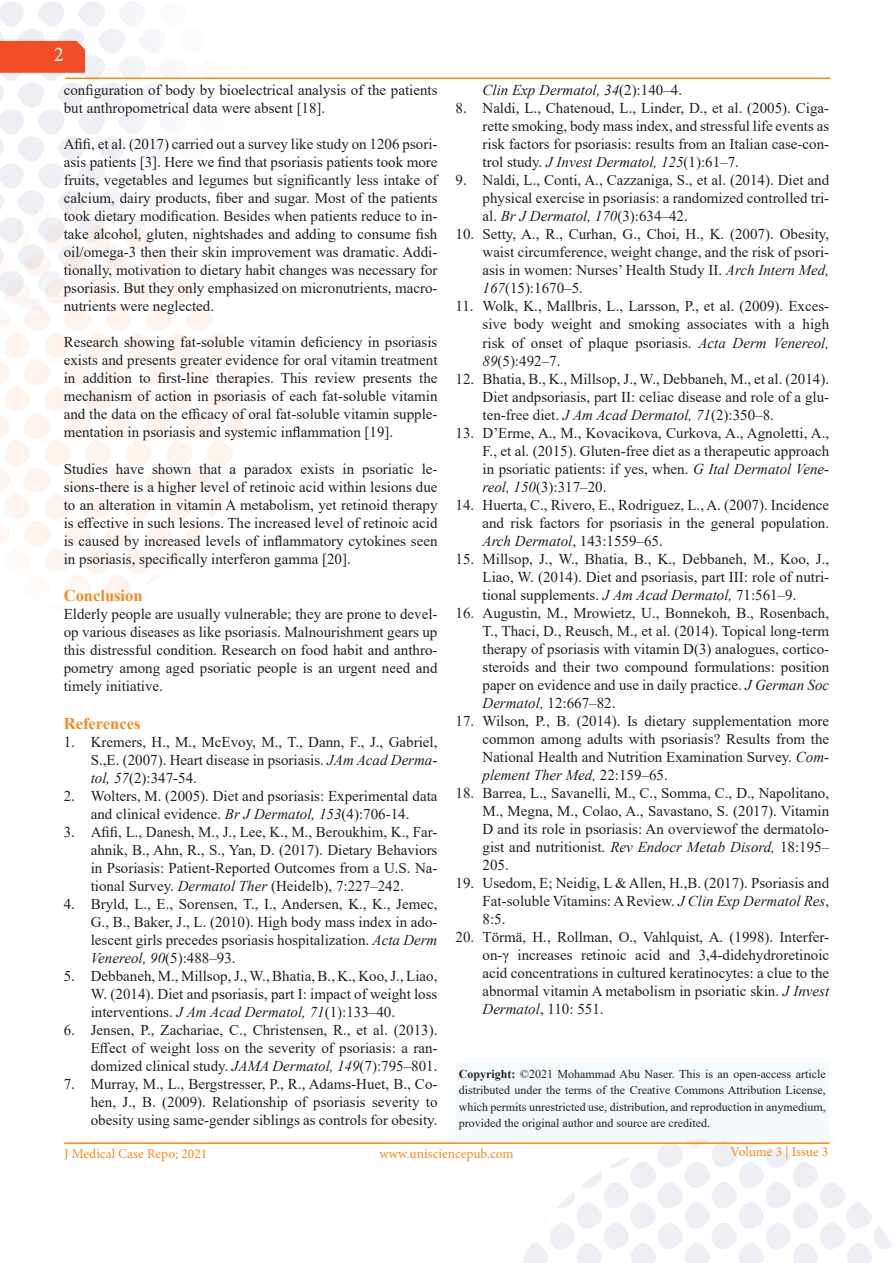
<style>
.page{position:relative;width:893px;height:1263px;background:#fff}
.page>*{position:absolute;margin:0;border:0;box-sizing:border-box;transform-origin:0 0}
.SUBHEAD{font:21px "Minion Pro";color:#fff}
.ABSTRACT{font:700 16.5px "Times New Roman";color:#f68b1f}
.ABSTRACT-2{font:15px/18px "Times New Roman";color:#231f20;text-align:justify}
.t1{font:italic 15px "Times New Roman";color:#231f20}
.t2{font:13.5px "Minion Pro";color:#f68b21}
.t3{font:12px/16.5px "Times New Roman";color:#231f20;text-align:justify}
.s1{font-style:italic}
.s2{font-style:normal}
.s3{font-weight:700}
</style>
<div class="page">
<div style="left:0;top:41px;width:85px;height:32px;background:#f04d24"></div>
<hr style="left:64px;top:1142px;width:766px;height:2px;background:#ff8b01">
<hr style="left:65px;top:78px;width:765px;height:1px;background:#ff8b01">
<div style="left:451px;top:1057px;width:380px;height:84px;background:#f4f8f9"></div>
<p class="SUBHEAD" style="left:54px;top:40px;width:12px">2</p>
<p class="ABSTRACT-2" style="left:64px;top:81px;width:375px">configuration of body by bioelectrical analysis of the patients but anthropometrical data were absent [18].</p>
<p class="ABSTRACT-2" style="left:64px;top:135px;width:375px">Afifi, et al. (2017) carried out a survey like study on 1206 psori&shy;asis patients [3]. Here we find that psoriasis patients took more fruits, vegetables and legumes but significantly less intake of calcium, dairy products, fiber and sugar. Most of the patients took dietary modification. Besides when patients reduce to in&shy;take alcohol, gluten, nightshades and adding to consume fish oil/omega-3 then their skin improvement was dramatic. Addi&shy;tionally, motivation to dietary habit changes was necessary for psoriasis. But they only emphasized on micronutrients, macro&shy;nutrients were neglected.</p>
<p class="ABSTRACT-2" style="left:64px;top:333px;width:375px">Research showing fat-soluble vitamin deficiency in psoriasis exists and presents greater evidence for oral vitamin treatment in addition to first-line therapies. This review presents the mechanism of action in psoriasis of each fat-soluble vitamin and the data on the efficacy of oral fat-soluble vitamin supple&shy;mentation in psoriasis and systemic inflammation [19].</p>
<p class="ABSTRACT-2" style="left:64px;top:459px;width:375px">Studies have shown that a paradox exists in psoriatic le&shy;sions-there is a higher level of retinoic acid within lesions due to an alteration in vitamin A metabolism, yet retinoid therapy is effective in such lesions. The increased level of retinoic acid is caused by increased levels of inflammatory cytokines seen in psoriasis, specifically interferon gamma [20].</p>
<p class="ABSTRACT" style="left:64px;top:584px;width:80px">Conclusion</p>
<p class="ABSTRACT-2" style="left:64px;top:605px;width:375px">Elderly people are usually vulnerable; they are prone to devel&shy;op various diseases as like psoriasis. Malnourishment gears up this distressful condition. Research on food habit and anthro&shy;pometry among aged psoriatic people is an urgent need and timely initiative.</p>
<p class="ABSTRACT" style="left:64px;top:712px;width:78px">References</p>
<p class="ABSTRACT-2" style="left:91px;top:733px;width:348px;text-indent:-27px">1. Kremers, H., M., McEvoy, M., T., Dann, F., J., Gabriel, S.,E. (2007). Heart disease in psoriasis. <span class="s1">JAm Acad Derma&shy;tol, 57</span>(2):347-54.</p>
<p class="ABSTRACT-2" style="left:64px;top:787px;width:375px;text-align:center">2. Wolters, M. (2005). Diet and psoriasis: Experimental data and clinical evidence. <span class="s1">Br J Dermatol, 153</span>(4):706-14.</p>
<p class="ABSTRACT-2" style="left:91px;top:823px;width:348px;text-indent:-27px">3. Afifi, L., Danesh, M., J., Lee, K., M., Beroukhim, K., Far&shy;ahnik, B., Ahn, R., S., Yan, D. (2017). Dietary Behaviors in Psoriasis: Patient-Reported Outcomes from a U.S. Na&shy;tional Survey. <span class="s1">Dermatol Ther</span> (Heidelb), 7:227–242.</p>
<p class="ABSTRACT-2" style="left:91px;top:895px;width:348px;text-indent:-27px">4. Bryld, L., E., Sorensen, T., I., Andersen, K., K., Jemec, G., B., Baker, J., L. (2010). High body mass index in ado&shy;lescent girls precedes psoriasis hospitalization. <span class="s1">Acta Derm Venereol, 90</span>(5):488–93.</p>
<p class="ABSTRACT-2" style="left:91px;top:967px;width:348px;text-indent:-27px">5. Debbaneh, M., Millsop, J., W., Bhatia, B., K., Koo, J., Liao, W. (2014). Diet and psoriasis, part I: impact of weight loss interventions. <span class="s1">J Am Acad Dermatol, 71</span>(1):133–40.</p>
<p class="ABSTRACT-2" style="left:91px;top:1021px;width:348px;text-indent:-27px">6. Jensen, P., Zachariae, C., Christensen, R., et al. (2013).<br>Effect of weight loss on the severity of psoriasis: a ran&shy;domized clinical study. <span class="s1">JAMA Dermatol, 149</span>(7):795–801.</p>
<p class="ABSTRACT-2" style="left:91px;top:1075px;width:348px;text-indent:-27px">7. Murray, M., L., Bergstresser, P., R., Adams-Huet, B., Co&shy;hen, J., B. (2009). Relationship of psoriasis severity to obesity using same-gender siblings as controls for obesity.</p>
<p class="t1" style="left:482px;top:80px;width:201px">Clin Exp Dermatol, 34<span class="s2">(2):140–4.</span></p>
<p class="ABSTRACT-2" style="left:482px;top:99px;width:348px;text-indent:-27px">8. Naldi, L., Chatenoud, L., Linder, D., et al. (2005). Ciga&shy;rette smoking, body mass index, and stressful life events as risk factors for psoriasis: results from an Italian case-con&shy;trol study. <span class="s1">J Invest Dermatol, 125</span>(1):61–7.</p>
<p class="ABSTRACT-2" style="left:482px;top:171px;width:348px;text-indent:-27px">9. Naldi, L., Conti, A., Cazzaniga, S., et al. (2014). Diet and physical exercise in psoriasis: a randomized controlled tri&shy;al. <span class="s1">Br J Dermatol, 170</span>(3):634–42.</p>
<p class="ABSTRACT-2" style="left:482px;top:225px;width:348px;text-indent:-27px">10. Setty, A., R., Curhan, G., Choi, H., K. (2007). Obesity, waist circumference, weight change, and the risk of psori&shy;asis in women: Nurses’ Health Study II. <span class="s1">Arch Intern Med, 167</span>(15):1670–5.</p>
<p class="ABSTRACT-2" style="left:482px;top:297px;width:348px;text-indent:-27px">11. Wolk, K., Mallbris, L., Larsson, P., et al. (2009). Exces&shy;sive body weight and smoking associates with a high risk of onset of plaque psoriasis. <span class="s1">Acta Derm Venereol, 89</span>(5):492–7.</p>
<p class="ABSTRACT-2" style="left:482px;top:369px;width:348px;text-indent:-27px">12. Bhatia, B., K., Millsop, J., W., Debbaneh, M., et al. (2014).<br>Diet andpsoriasis, part II: celiac disease and role of a glu&shy;ten-free diet. <span class="s1">J Am Acad Dermatol, 71</span>(2):350–8.</p>
<p class="ABSTRACT-2" style="left:482px;top:423px;width:348px;text-indent:-27px">13. D’Erme, A., M., Kovacikova, Curkova, A., Agnoletti, A., F., et al. (2015). Gluten-free diet as a therapeutic approach in psoriatic patients: if yes, when. <span class="s1">G Ital Dermatol Vene&shy;reol, 150</span>(3):317–20.</p>
<p class="ABSTRACT-2" style="left:482px;top:495px;width:348px;text-indent:-27px">14. Huerta, C., Rivero, E., Rodriguez, L., A. (2007). Incidence and risk factors for psoriasis in the general population.<br><span class="s1">Arch Dermatol</span>, 143:1559–65.</p>
<p class="ABSTRACT-2" style="left:482px;top:549px;width:348px;text-indent:-27px">15. Millsop, J., W., Bhatia, B., K., Debbaneh, M., Koo, J., Liao, W. (2014). Diet and psoriasis, part III: role of nutri&shy;tional supplements. <span class="s1">J Am Acad Dermatol,</span> 71:561–9.</p>
<p class="ABSTRACT-2" style="left:482px;top:603px;width:348px;text-indent:-27px">16. Augustin, M., Mrowietz, U., Bonnekoh, B., Rosenbach, T., Thaci, D., Reusch, M., et al. (2014). Topical long-term therapy of psoriasis with vitamin D(3) analogues, cortico&shy;steroids and their two compound formulations: position paper on evidence and use in daily practice. <span class="s1">J German Soc Dermatol,</span> 12:667–82.</p>
<p class="ABSTRACT-2" style="left:482px;top:711px;width:348px;text-indent:-27px">17. Wilson, P., B. (2014). Is dietary supplementation more common among adults with psoriasis? Results from the National Health and Nutrition Examination Survey. <span class="s1">Com&shy;plement Ther Med,</span> 22:159–65.</p>
<p class="ABSTRACT-2" style="left:482px;top:783px;width:348px;text-indent:-27px">18. Barrea, L., Savanelli, M., C., Somma, C., D., Napolitano, M., Megna, M., Colao, A., Savastano, S. (2017). Vitamin D and its role in psoriasis: An overviewof the dermatolo&shy;gist and nutritionist. <span class="s1">Rev Endocr Metab Disord,</span> 18:195– 205.</p>
<p class="ABSTRACT-2" style="left:482px;top:873px;width:348px;text-indent:-27px">19. Usedom, E; Neidig, L &amp; Allen, H.,B. (2017). Psoriasis and Fat-soluble Vitamins: A Review. <span class="s1">J Clin Exp Dermatol Res</span>, 8:5.</p>
<p class="ABSTRACT-2" style="left:482px;top:927px;width:348px;text-indent:-27px">20. Törmä, H., Rollman, O., Vahlquist, A. (1998). Interfer&shy;on-γ increases retinoic acid and 3,4-didehydroretinoic acid concentrations in cultured keratinocytes: a clue to the abnormal vitamin A metabolism in psoriatic skin. <span class="s1">J Invest Dermatol</span>, 110: 551.</p>
<p class="t3" style="left:459px;top:1065px;width:369px"><span class="s3">Copyright:</span> ©2021 Mohammad Abu Naser. This is an open-access article distributed under the terms of the Creative Commons Attribution License, which permits unrestricted use, distribution, and reproduction in anymedium, provided the original author and source are credited.</p>
<p class="t2" style="left:64px;top:1144px;width:145px">J Medical Case Repo; 2021</p>
<p class="t2" style="left:379px;top:1144px;width:136px">www.unisciencepub.com</p>
<p class="t2" style="left:730px;top:1143px;width:99px">Volume 3 | Issue 3</p>
</div>
